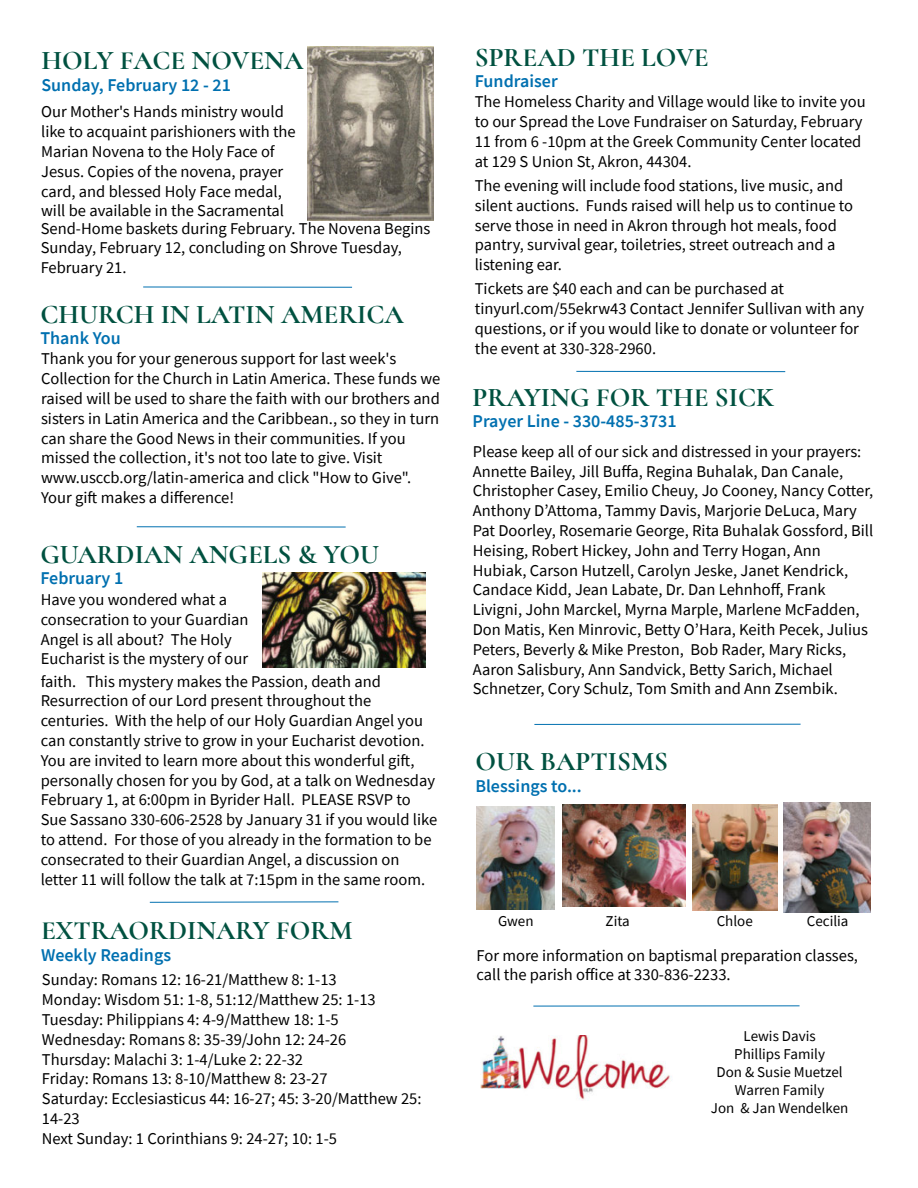
<style>
.page{position:relative;width:918px;height:1188px;background:#fff}
.page>*{position:absolute;margin:0;border:0;box-sizing:border-box;transform-origin:0 0}
.Main_Body_Paragraph{font:700 27px "Cormorant";color:#005140}
.Main_Body_Paragraph-2{font:600 18px "Source Sans Pro";color:#0070b0}
.Main_Body_Paragraph-3{font:16.5px/19.8px "Tbppmn Source Sans Pro";color:#000}
.Main_Body_Paragraph-4{font:16.5px "Rgpsgq Source Sans Pro";color:#000}
.Main_Body_Paragraph-5{font:15px "Tbppmn Source Sans Pro";color:#000}
.s1{font-family:"Rgpsgq Source Sans Pro"}
</style>
<div class="page">
<hr style="left:534px;top:724px;width:267px;height:1px;background:#0070b0">
<hr style="left:150px;top:902px;width:188px;height:1px;background:#0070b0">
<hr style="left:137px;top:527px;width:209px;height:1px;background:#0070b0">
<img style="left:262px;top:573px;width:164px;height:94px">
<hr style="left:576px;top:371px;width:209px;height:1px;background:#0070b0">
<img style="left:308px;top:46px;width:125px;height:174px">
<hr style="left:143px;top:287px;width:209px;height:1px;background:#0070b0">
<img style="left:563px;top:804px;width:122px;height:103px">
<img style="left:477px;top:806px;width:78px;height:103px">
<img style="left:693px;top:804px;width:84px;height:106px">
<hr style="left:533px;top:1006px;width:267px;height:1px;background:#0070b0">
<img style="left:784px;top:802px;width:86px;height:110px">
<img style="left:481px;top:1035px;width:191px;height:65px">
<p class="Main_Body_Paragraph" style="left:41px;top:44px;width:264px">HOLY FACE NOVENA</p>
<p class="Main_Body_Paragraph-2" style="left:41px;top:73px;width:191px">Sunday, February 12 - 21</p>
<p class="Main_Body_Paragraph-3" style="left:41px;top:102px;width:256px">Our Mother's Hands ministry would like to acquaint parishioners with the Marian Novena to the Holy Face of Jesus. Copies of the novena, prayer card, and blessed Holy Face medal, will be available in the Sacramental</p>
<p class="Main_Body_Paragraph-3" style="left:41px;top:218px;width:391px">Send-Home baskets during February. The Novena Begins<br>Sunday, February 12, concluding on Shrove Tuesday,<br>February 21.</p>
<p class="Main_Body_Paragraph" style="left:40px;top:297px;width:365px">CHURCH IN LATIN AMERICA</p>
<p class="Main_Body_Paragraph-2" style="left:40px;top:326px;width:82px">Thank You</p>
<p class="Main_Body_Paragraph-3" style="left:41px;top:349px;width:401px">Thank you for your generous support for last week's Collection for the Church in Latin America. These funds we raised will be used to share the faith with our brothers and sisters in Latin America and the Caribbean., so they in turn can share the Good News in their communities. If you missed the collection, it's not too late to give. Visit www.usccb.org/latin-america and click "How to Give".<br><span class="s1">Your gift makes a difference!</span></p>
<p class="Main_Body_Paragraph" style="left:40px;top:538px;width:340px">GUARDIAN ANGELS &amp; YOU</p>
<p class="Main_Body_Paragraph-2" style="left:40px;top:567px;width:84px">February 1</p>
<p class="Main_Body_Paragraph-3" style="left:41px;top:590px;width:209px">Have you wondered what a consecration to your Guardian<br><span class="s1">Angel is all about? The Holy<br></span>Eucharist is the mystery of our</p>
<p class="Main_Body_Paragraph-3" style="left:41px;top:671px;width:398px">faith. This mystery makes the Passion, death and Resurrection of our Lord present throughout the centuries. With the help of our Holy Guardian Angel you can constantly strive to grow in your Eucharist devotion.<br><span class="s1">You are invited to learn more about this wonderful gift, </span>personally chosen for you by God, at a talk on Wednesday February 1, at 6:00pm in Byrider Hall. PLEASE RSVP to Sue Sassano 330-606-2528 by January 31 if you would like to attend. For those of you already in the formation to be consecrated to their Guardian Angel, a discussion on letter 11 will follow the talk at 7:15pm in the same room.</p>
<p class="Main_Body_Paragraph" style="left:41px;top:914px;width:313px">EXTRAORDINARY FORM</p>
<p class="Main_Body_Paragraph-2" style="left:41px;top:943px;width:132px">Weekly Readings</p>
<p class="Main_Body_Paragraph-3" style="left:42px;top:970px;width:296px">Sunday: Romans 12: 16-21/Matthew 8: 1-13</p>
<p class="Main_Body_Paragraph-3" style="left:42px;top:990px;width:335px">Monday: Wisdom 51: 1-8, 51:12/Matthew 25: 1-13</p>
<p class="Main_Body_Paragraph-3" style="left:42px;top:1010px;width:298px">Tuesday: Philippians 4: 4-9/Matthew 18: 1-5</p>
<p class="Main_Body_Paragraph-3" style="left:42px;top:1029px;width:306px">Wednesday: Romans 8: 35-39/John 12: 24-26</p>
<p class="Main_Body_Paragraph-3" style="left:42px;top:1049px;width:263px">Thursday: Malachi 3: 1-4/Luke 2: 22-32</p>
<p class="Main_Body_Paragraph-3" style="left:42px;top:1069px;width:287px">Friday: Romans 13: 8-10/Matthew 8: 23-27</p>
<p class="Main_Body_Paragraph-3" style="left:42px;top:1089px;width:381px">Saturday: Ecclesiasticus 44: 16-27; 45: 3-20/Matthew 25:<br>14-23</p>
<p class="Main_Body_Paragraph-3" style="left:42px;top:1128px;width:297px">Next Sunday: 1 Corinthians 9: 24-27; 10: 1-5</p>
<p class="Main_Body_Paragraph" style="left:475px;top:41px;width:235px">SPREAD THE LOVE</p>
<p class="Main_Body_Paragraph-2" style="left:475px;top:70px;width:84px">Fundraiser</p>
<p class="Main_Body_Paragraph-3" style="left:475px;top:92px;width:392px">The Homeless Charity and Village would like to invite you to our Spread the Love Fundraiser on Saturday, February 11 from 6 -10pm at the Greek Community Center located at 129 S Union St, Akron, 44304.</p>
<p class="Main_Body_Paragraph-3" style="left:475px;top:175px;width:380px">The evening will include food stations, live music, and silent auctions. Funds raised will help us to continue to serve those in need in Akron through hot meals, food pantry, survival gear, toiletries, street outreach and a listening ear.</p>
<p class="Main_Body_Paragraph-3" style="left:475px;top:279px;width:391px">Tickets are $40 each and can be purchased at tinyurl.com/55ekrw43 Contact Jennifer Sullivan with any questions, or if you would like to donate or volunteer for the event at 330-328-2960.</p>
<p class="Main_Body_Paragraph" style="left:473px;top:380px;width:303px">PRAYING FOR THE SICK</p>
<p class="Main_Body_Paragraph-2" style="left:473px;top:409px;width:206px">Prayer Line - 330-485-3731</p>
<p class="Main_Body_Paragraph-3" style="left:473px;top:441px;width:390px">Please keep all of our sick and distressed in your prayers:</p>
<p class="Main_Body_Paragraph-3" style="left:473px;top:461px;width:402px"><span class="s1">Annette Bailey, Jill Buffa, Regina Buhalak, Dan Canale, </span>Christopher Casey, Emilio Cheuy, Jo Cooney, Nancy Cotter, Anthony D’Attoma, Tammy Davis, Marjorie DeLuca, Mary Pat Doorley, Rosemarie George, Rita Buhalak Gossford, Bill Heising, Robert Hickey, John and Terry Hogan, Ann Hubiak, Carson Hutzell, Carolyn Jeske, Janet Kendrick, <span class="s1">Candace Kidd, Jean Labate, Dr. Dan Lehnhoff, Frank </span>Livigni, John Marckel, Myrna Marple, Marlene McFadden, Don Matis, Ken Minrovic, Betty O’Hara, Keith Pecek, Julius Peters, Beverly &amp; Mike Preston, Bob Rader, Mary Ricks, Aaron Salisbury, Ann Sandvick, Betty Sarich, Michael Schnetzer, Cory Schulz, Tom Smith and Ann Zsembik.</p>
<p class="Main_Body_Paragraph" style="left:475px;top:745px;width:194px">OUR BAPTISMS</p>
<p class="Main_Body_Paragraph-2" style="left:475px;top:774px;width:108px">Blessings to...</p>
<p class="Main_Body_Paragraph-5" style="left:498px;top:911px;width:37px">Gwen</p>
<p class="Main_Body_Paragraph-5" style="left:606px;top:911px;width:26px">Zita</p>
<p class="Main_Body_Paragraph-5" style="left:717px;top:911px;width:38px">Chloe</p>
<p class="Main_Body_Paragraph-5" style="left:807px;top:911px;width:43px">Cecilia</p>
<p class="Main_Body_Paragraph-3" style="left:477px;top:945px;width:383px">For more information on baptismal preparation classes,</p>
<p class="Main_Body_Paragraph-4" style="left:477px;top:964px;width:256px">call the parish office at 330-836-2233.</p>
<p class="Main_Body_Paragraph-5" style="left:744px;top:1026px;width:74px">Lewis Davis</p>
<p class="Main_Body_Paragraph-5" style="left:734px;top:1044px;width:92px">Phillips Family</p>
<p class="Main_Body_Paragraph-5" style="left:717px;top:1062px;width:128px">Don &amp; Susie Muetzel</p>
<p class="Main_Body_Paragraph-5" style="left:735px;top:1080px;width:91px">Warren Family</p>
<p class="Main_Body_Paragraph-5" style="left:711px;top:1098px;width:139px">Jon &amp; Jan Wendelken</p>
</div>
